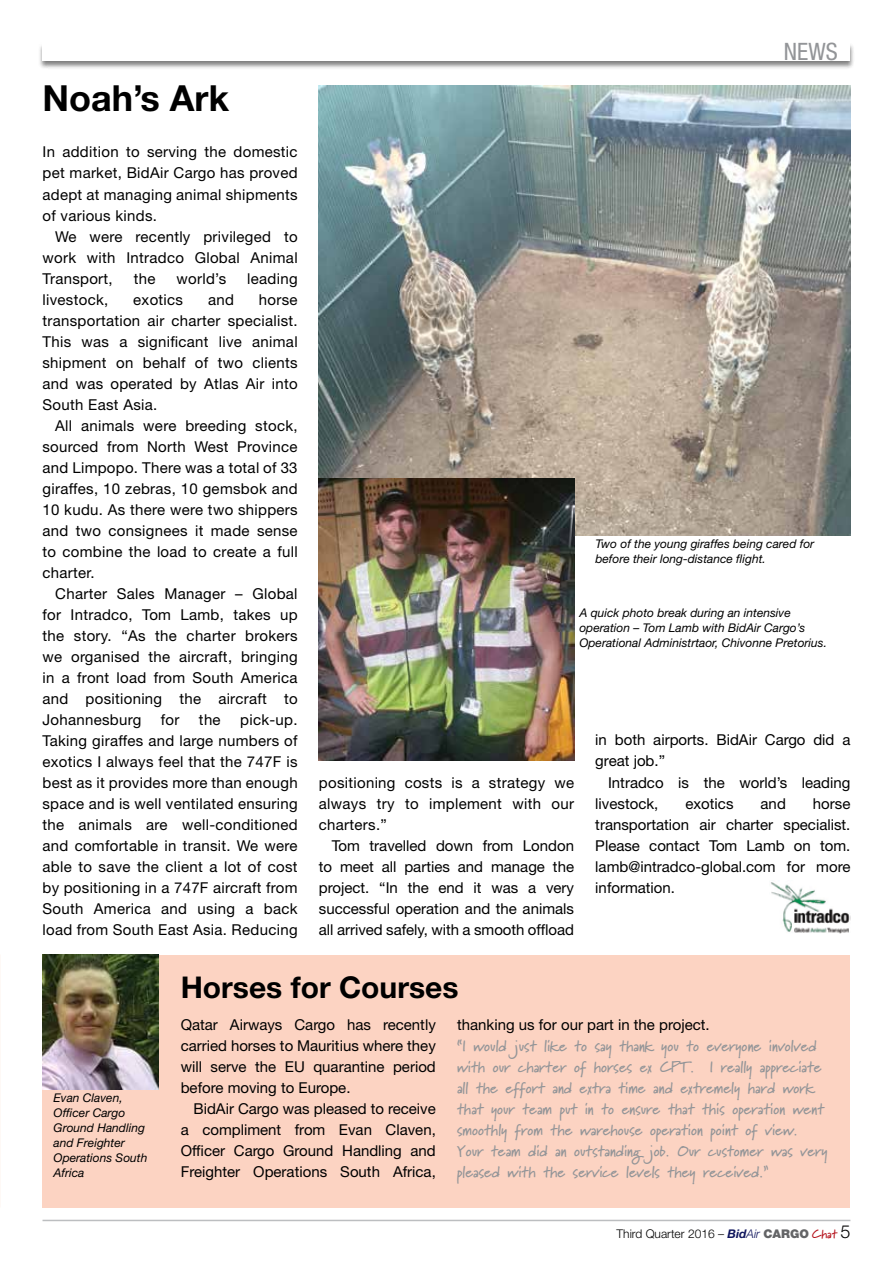
<style>
.page{position:relative;width:893px;height:1263px;background:#fff}
.page>*{position:absolute;margin:0;border:0;box-sizing:border-box;transform-origin:0 0}
.t1{font:700 36px "Helvetica Neue LT Std";color:#000}
.t2{font:700 30px "Helvetica Neue LT Std";color:#000}
.t3{font:condensed 24px "Helvetica Neue LT Std";color:#939598}
.t4{font:15px/21px "Helvetica Neue LT Std";letter-spacing:.02em;color:#000;text-align:justify}
.t5{font:700 15px/21px "Marydale";color:#939598}
.t6{font:15px/21px "Helvetica Neue LT Std";color:#000}
.t7{font:italic 12px/15px "Helvetica Neue LT Std";color:#000}
.t8{font:300 12px "Helvetica Neue LT Std";color:#000}
.s1{font-weight:700;font-style:italic;color:#11175e}
.s2{font-style:italic;color:#11175e}
.s3{font-weight:900;color:#636466}
.s4{font-family:"Marydale";font-weight:700;color:#b5121b}
.s5{font-size:18px}
</style>
<div class="page">
<hr style="left:43px;top:1220px;width:807px;height:1px;background:#bcbec0">
<div style="left:38px;top:42px;width:817px;height:27px;background:#000;opacity:.5"></div>
<div style="left:43px;top:43px;width:807px;height:18px;background:#fff"></div>
<div style="left:43px;top:955px;width:807px;height:253px;background:#fcd3c2"></div>
<img style="left:771px;top:882px;width:79px;height:52px">
<img style="left:43px;top:955px;width:115px;height:134px">
<img style="left:319px;top:85px;width:531px;height:450px">
<img style="left:319px;top:478px;width:255px;height:282px">
<h1 class="t1" style="left:43px;top:76px;width:188px">Noah’s Ark</h1>
<p class="t4" style="left:43px;top:141px;width:257px">In addition to serving the domestic pet market, BidAir Cargo has proved adept at managing animal shipments of various kinds.</p>
<p class="t4" style="left:43px;top:225px;width:257px;text-indent:13px">We were recently privileged to work with Intradco Global Animal Transport,</p>
<p class="t4" style="left:134px;top:267px;width:23px">the</p>
<p class="t4" style="left:177px;top:267px;width:51px">world’s</p>
<p class="t4" style="left:247px;top:267px;width:52px">leading</p>
<p class="t4" style="left:43px;top:288px;width:257px;text-indent:216px">horse transportation air charter specialist.<br>This was a significant live animal shipment on behalf of two clients and was operated by Atlas Air into South East Asia.</p>
<p class="t4" style="left:43px;top:414px;width:257px;text-indent:13px">All animals were breeding stock, sourced from North West Province and Limpopo. There was a total of 33 giraffes, 10 zebras, 10 gemsbok and 10 kudu. As there were two shippers and two consignees it made sense to combine the load to create a full charter.</p>
<p class="t4" style="left:43px;top:582px;width:257px;text-indent:13px">Charter Sales Manager – Global for Intradco, Tom Lamb, takes up the story. “As the charter brokers we organised the aircraft, bringing in a front load from South America and positioning the aircraft to Johannesburg</p>
<p class="t4" style="left:43px;top:288px;width:67px">livestock,</p>
<p class="t4" style="left:133px;top:288px;width:51px">exotics</p>
<p class="t4" style="left:208px;top:288px;width:27px">and</p>
<p class="t4" style="left:161px;top:708px;width:20px">for</p>
<p class="t4" style="left:199px;top:708px;width:23px">the</p>
<p class="t4" style="left:43px;top:708px;width:257px;text-indent:198px">pick-up.<br>Taking giraffes and large numbers of exotics I always feel that the 747F is best as it provides more than enough space and is well ventilated ensuring the animals are well-conditioned and comfortable in transit. We were able to save the client a lot of cost by positioning in a 747F aircraft from South America and using a back load from South East Asia. Reducing</p>
<h3 class="t3" style="left:784px;top:38px;width:54px">NEWS</h3>
<p class="t7" style="left:595px;top:536px;width:220px">Two of the young giraffes being cared for before their long-distance flight.</p>
<p class="t7" style="left:579px;top:605px;width:249px">A quick photo break during an intensive operation – Tom Lamb with BidAir Cargo’s<br>Operational Administrtaor, Chivonne Pretorius.</p>
<p class="t4" style="left:319px;top:771px;width:257px">positioning costs is a strategy we always try to implement with our charters.”</p>
<p class="t4" style="left:319px;top:834px;width:257px;text-indent:13px">Tom travelled down from London to meet all parties and manage the project. “In the end it was a very successful operation and the animals all arrived safely, with a smooth offload</p>
<p class="t6" style="left:595px;top:729px;width:257px">in both airports. BidAir Cargo did a great job.”</p>
<p class="t6" style="left:595px;top:771px;width:257px;text-indent:13px">Intradco is the world’s leading livestock,</p>
<p class="t4" style="left:595px;top:792px;width:257px;text-indent:218px">horse transportation air charter specialist.<br>Please contact Tom Lamb on tom. lamb@intradco-global.com for more information.</p>
<p class="t6" style="left:685px;top:792px;width:50px">exotics</p>
<p class="t4" style="left:761px;top:792px;width:27px">and</p>
<p class="t7" style="left:54px;top:1090px;width:95px">Evan Claven,<br>Officer Cargo<br>Ground Handling and Freighter<br>Operations South<br>Africa</p>
<h2 class="t2" style="left:181px;top:969px;width:279px">Horses for Courses</h2>
<p class="t4" style="left:181px;top:1013px;width:257px">Qatar Airways Cargo has recently carried horses to Mauritius where they will serve the EU quarantine period before moving to Europe.</p>
<p class="t4" style="left:181px;top:1097px;width:257px;text-indent:13px">BidAir Cargo was pleased to receive a compliment from Evan Claven, Officer Cargo Ground Handling and Freighter Operations South Africa,</p>
<p class="t6" style="left:457px;top:1013px;width:254px">thanking us for our part in the project.</p>
<p class="t5" style="left:457px;top:1035px;width:372px">“I would just like to say thank you to everyone involved with our charter of horses ex CPT. I really appreciate all the effort and extra time and extremely hard work that your team put in to ensure that this operation went smoothly from the warehouse operation point of view.<br>Your team did an outstanding job. Our customer was very pleased with the service levels they received.”</p>
<p class="t8" style="left:617px;top:1226px;width:235px">Third Quarter 2016 – <span class="s1">Bid</span><span class="s2">Air</span> <span class="s3">CARGO</span> <span class="s4">Chat</span> <span class="s5">5</span></p>
</div>
